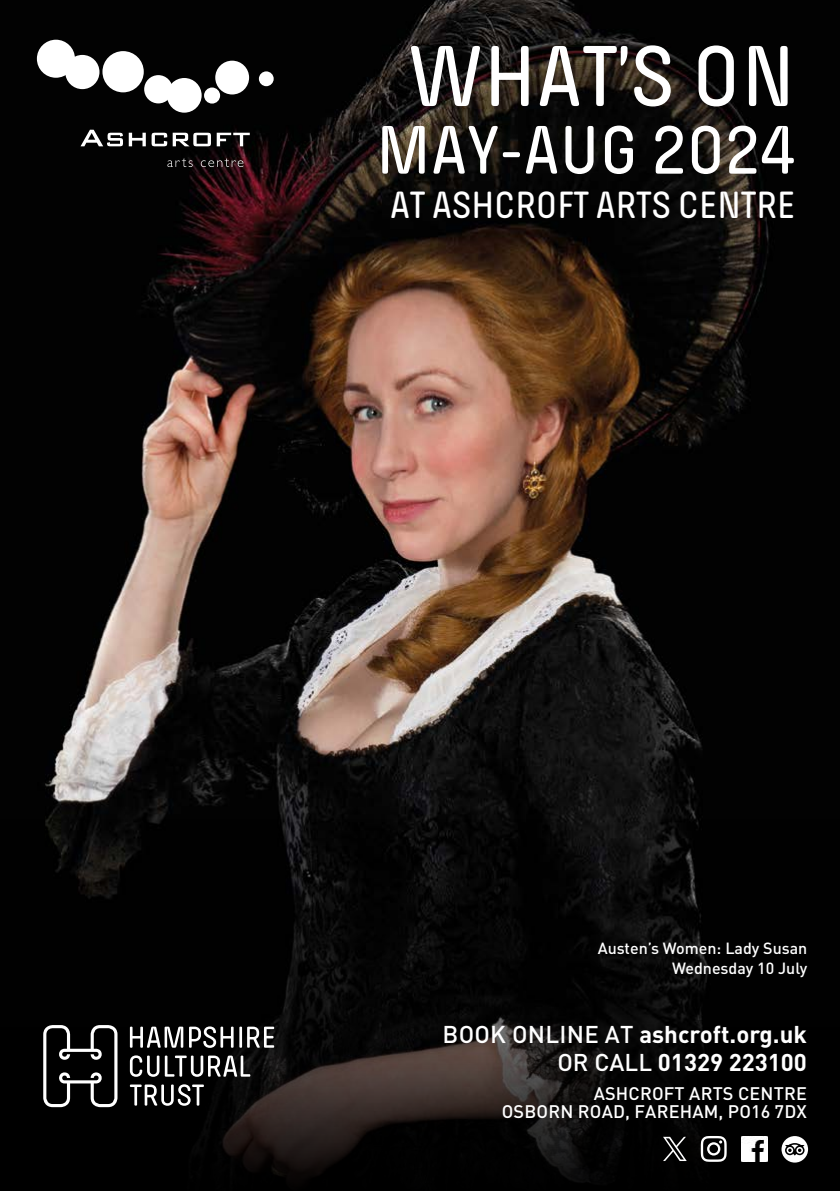
<style>
.page{position:relative;width:840px;height:1191px;background:#fff}
.page>*{position:absolute;margin:0;border:0;box-sizing:border-box;transform-origin:0 0}
.t1{font:500 90px "Pilcrow Soft";color:#fff}
.t2{font:500 71.4px "Pilcrow Soft";color:#fff}
.t3{font:500 39.6px "Pilcrow Soft";letter-spacing:-.01em;color:#fff}
.t4{font:700 24px/28px "DIN Pro";color:#fff;text-align:right}
.t5{font:500 18px/18px "DIN Pro";letter-spacing:.01em;color:#fff;text-align:right}
.t6{font:500 16px/20px "DIN Pro";color:#fff;text-align:right}
.s1{font-weight:500}
</style>
<div class="page">
<img style="left:0;top:0;width:839px;height:819px">
<svg style="left:0;top:819px;width:839px;height:372px;background:#090807"></svg>
<div style="left:204px;top:87px;width:16px;height:17px;background:#fff;border-radius:50%"></div>
<div style="left:37px;top:40px;width:38px;height:38px;background:#fff;border-radius:50%"></div>
<div style="left:102px;top:51px;width:42px;height:41px;background:#fff;border-radius:50%"></div>
<div style="left:144px;top:75px;width:28px;height:28px;background:#fff;border-radius:50%"></div>
<div style="left:167px;top:78px;width:34px;height:35px;background:#fff;border-radius:50%"></div>
<div style="left:215px;top:61px;width:34px;height:33px;background:#fff;border-radius:50%"></div>
<div style="left:65px;top:55px;width:34px;height:34px;background:#fff;border-radius:50%"></div>
<svg style="left:80px;top:130px;width:43px;height:16px"></svg>
<svg style="left:129px;top:133px;width:121px;height:13px"></svg>
<div style="left:259px;top:71px;width:14px;height:15px;background:#fff;border-radius:50%"></div>
<svg style="left:167px;top:158px;width:25px;height:9px"></svg>
<svg style="left:201px;top:158px;width:42px;height:9px"></svg>
<svg style="left:43px;top:1025px;width:74px;height:82px"></svg>
<svg style="left:189px;top:1026px;width:44px;height:21px"></svg>
<hr style="left:239px;top:1026px;width:3px;height:21px;background:#fff">
<svg style="left:247px;top:1026px;width:27px;height:21px"></svg>
<svg style="left:130px;top:1055px;width:29px;height:21px"></svg>
<svg style="left:130px;top:1084px;width:74px;height:21px"></svg>
<svg style="left:165px;top:1055px;width:85px;height:21px"></svg>
<svg style="left:130px;top:1026px;width:53px;height:21px"></svg>
<img style="left:741px;top:1136px;width:25px;height:25px">
<svg style="left:700px;top:1136px;width:26px;height:25px"></svg>
<svg style="left:781px;top:1136px;width:26px;height:26px"></svg>
<svg style="left:662px;top:1136px;width:24px;height:25px"></svg>
<h1 class="t1" style="left:407px;top:31px;width:389px">WHAT’S ON</h1>
<h2 class="t2" style="left:375px;top:114px;width:421px">MAY-AUG 2024</h2>
<h3 class="t3" style="left:390px;top:185px;width:406px">AT ASHCROFT ARTS CENTRE</h3>
<p class="t6" style="left:597px;top:936px;width:211px">Austen’s Women: Lady Susan<br>Wednesday 10 July</p>
<p class="t4" style="left:442px;top:1017px;width:366px"><span class="s1">BOOK ONLINE AT</span> ashcroft.org.uk<br><span class="s1">OR CALL</span> 01329 223100</p>
<p class="t5" style="left:501px;top:1083px;width:306px">ASHCROFT ARTS CENTRE<br>OSBORN ROAD, FAREHAM, PO16 7DX</p>
</div>
